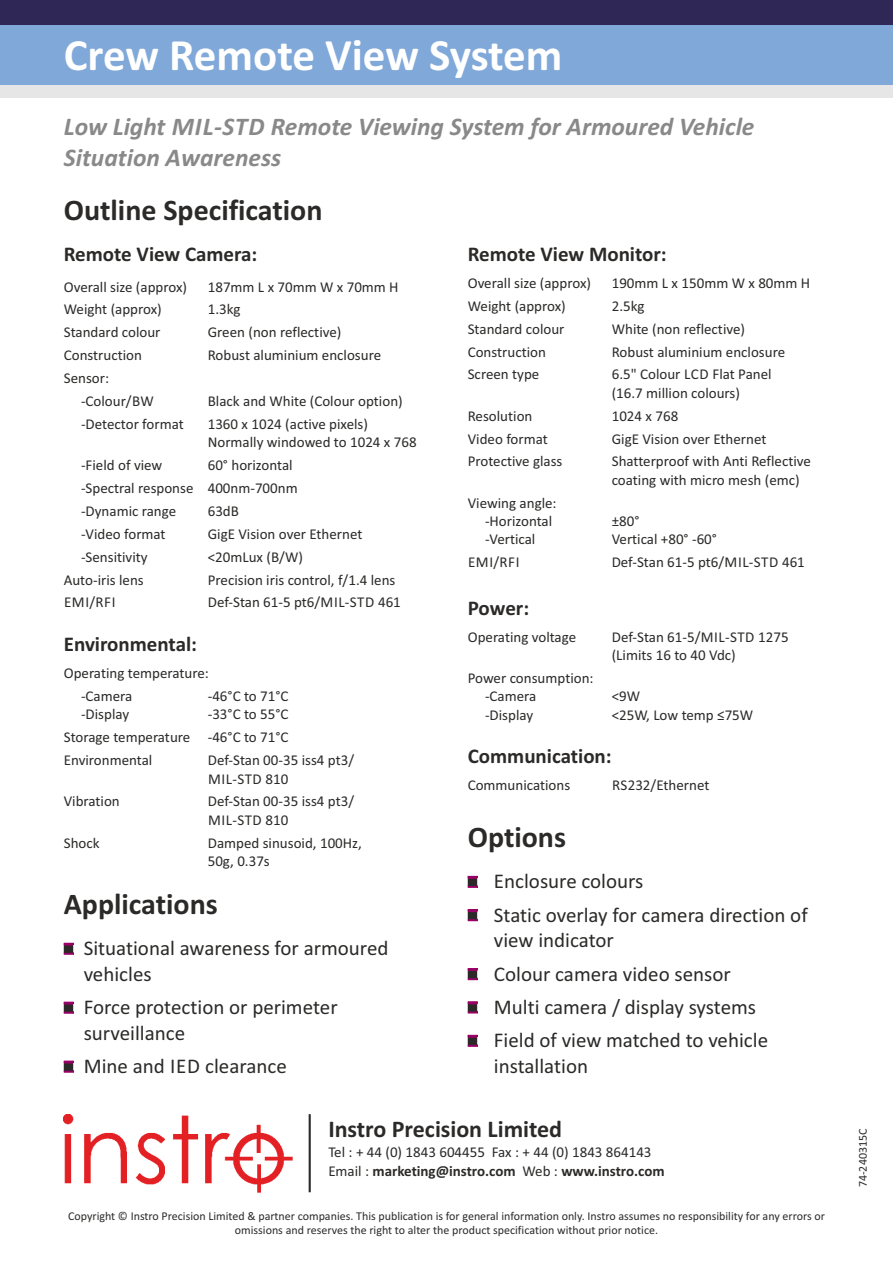
<style>
.page{position:relative;width:893px;height:1263px;background:#fff}
.page>*{position:absolute;margin:0;border:0;box-sizing:border-box;transform-origin:0 0}
.t1{font:700 45px "Calibri";letter-spacing:-.005em;color:#fff}
.t2{font:700 30px "Calibri";color:#2b2a29}
.t3{font:italic 700 25.5px/31.2px "Calibri";color:#898989}
.t4{font:700 24px "Calibri";color:#2b2a29}
.t5{font:21px/33.3px "Calibri";color:#2b2a29}
.t6{font:700 21px "Calibri";color:#2b2a29}
.t7{font:15px/18.3px "Calibri";color:#2b2a29}
.t8{font:12px/14.7px "Calibri";color:#2b2a29;text-align:center}
.s1{font-weight:700}
</style>
<div class="page">
<hr style="left:309px;top:1114px;width:2px;height:78px;background:#2b2a29">
<img style="left:64px;top:1114px;width:228px;height:78px">
<div style="left:0;top:0;width:893px;height:25px;background:#2f2756"></div>
<div style="left:0;top:25px;width:893px;height:60px;background:#80a8d9"></div>
<div style="left:0;top:85px;width:893px;height:12px;background:#e6e6e6"></div>
<h1 class="t1" style="left:64px;top:36px;width:500px">Crew Remote View System</h1>
<h3 class="t3" style="left:64px;top:113px;width:692px">Low Light MIL-STD Remote Viewing System for Armoured Vehicle<br>Situation Awareness</h3>
<h2 class="t2" style="left:64px;top:197px;width:260px">Outline Specification</h2>
<h3 class="t6" style="left:64px;top:245px;width:195px">Remote View Camera:</h3>
<p class="t7" style="left:64px;top:279px;width:125px">Overall size (approx)</p>
<p class="t7" style="left:208px;top:279px;width:192px">187mm L x 70mm W x 70mm H</p>
<p class="t7" style="left:64px;top:302px;width:100px">Weight (approx)</p>
<p class="t7" style="left:208px;top:302px;width:34px">1.3kg</p>
<p class="t7" style="left:64px;top:324px;width:98px">Standard colour</p>
<p class="t7" style="left:208px;top:324px;width:135px">Green (non reflective)</p>
<p class="t7" style="left:64px;top:347px;width:80px">Construction</p>
<p class="t7" style="left:208px;top:347px;width:175px">Robust aluminium enclosure</p>
<p class="t7" style="left:81px;top:368px;width:74px;line-height:23px;text-indent:-17px">Sensor: -Colour/BW</p>
<p class="t7" style="left:208px;top:393px;width:196px">Black and White (Colour option)</p>
<p class="t7" style="left:81px;top:416px;width:104px">-Detector format</p>
<p class="t7" style="left:208px;top:416px;width:210px">1360 x 1024 (active pixels)<br>Normally windowed to 1024 x 768</p>
<p class="t7" style="left:81px;top:457px;width:83px">-Field of view</p>
<p class="t7" style="left:81px;top:455px;width:218px;line-height:23px;text-indent:127px">60° horizontal -Spectral response 400nm-700nm -Dynamic range</p>
<p class="t7" style="left:208px;top:503px;width:33px">63dB</p>
<p class="t7" style="left:81px;top:526px;width:86px">-Video format</p>
<p class="t7" style="left:208px;top:526px;width:156px">GigE Vision over Ethernet</p>
<p class="t7" style="left:81px;top:549px;width:68px">-Sensitivity</p>
<p class="t7" style="left:208px;top:549px;width:97px">&lt;20mLux (B/W)</p>
<p class="t7" style="left:64px;top:572px;width:81px">Auto-iris lens</p>
<p class="t7" style="left:208px;top:572px;width:189px">Precision iris control, f/1.4 lens</p>
<p class="t7" style="left:64px;top:594px;width:53px">EMI/RFI</p>
<p class="t7" style="left:208px;top:594px;width:195px">Def-Stan 61-5 pt6/MIL-STD 461</p>
<h3 class="t6" style="left:64px;top:635px;width:135px">Environmental:</h3>
<p class="t7" style="left:81px;top:663px;width:129px;line-height:23px;text-indent:-17px">Operating temperature: -Camera</p>
<p class="t7" style="left:208px;top:688px;width:82px">-46°C to 71°C</p>
<p class="t7" style="left:81px;top:706px;width:50px">-Display</p>
<p class="t7" style="left:64px;top:704px;width:226px;line-height:23px;text-align:justify;text-indent:144px">-33°C to 55°C Storage temperature -46°C to 71°C Environmental</p>
<p class="t7" style="left:208px;top:752px;width:148px">Def-Stan 00-35 iss4 pt3/<br>MIL-STD 810</p>
<p class="t7" style="left:64px;top:793px;width:58px">Vibration</p>
<p class="t7" style="left:208px;top:793px;width:148px">Def-Stan 00-35 iss4 pt3/<br>MIL-STD 810</p>
<p class="t7" style="left:64px;top:835px;width:37px">Shock</p>
<p class="t7" style="left:208px;top:835px;width:156px">Damped sinusoid, 100Hz,<br>50g, 0.37s</p>
<h2 class="t2" style="left:64px;top:892px;width:156px">Applications</h2>
<h3 class="t5" style="left:84px;top:937px;width:306px;line-height:25.7px">Situational awareness for armoured vehicles</h3>
<h3 class="t5" style="left:84px;top:996px;width:255px;line-height:25.7px">Force protection or perimeter surveillance</h3>
<h3 class="t5" style="left:84px;top:1051px;width:205px">Mine and IED clearance</h3>
<h3 class="t6" style="left:468px;top:245px;width:200px">Remote View Monitor:</h3>
<p class="t7" style="left:468px;top:275px;width:125px">Overall size (approx)</p>
<p class="t7" style="left:612px;top:275px;width:200px">190mm L x 150mm W x 80mm H</p>
<p class="t7" style="left:468px;top:298px;width:100px">Weight (approx)</p>
<p class="t7" style="left:612px;top:298px;width:34px">2.5kg</p>
<p class="t7" style="left:468px;top:321px;width:98px">Standard colour</p>
<p class="t7" style="left:612px;top:321px;width:135px">White (non reflective)</p>
<p class="t7" style="left:468px;top:344px;width:80px">Construction</p>
<p class="t7" style="left:612px;top:344px;width:175px">Robust aluminium enclosure</p>
<p class="t7" style="left:468px;top:366px;width:73px">Screen type</p>
<p class="t7" style="left:612px;top:366px;width:161px">6.5" Colour LCD Flat Panel (16.7 million colours)</p>
<p class="t7" style="left:468px;top:408px;width:66px">Resolution</p>
<p class="t7" style="left:612px;top:408px;width:68px">1024 x 768</p>
<p class="t7" style="left:468px;top:431px;width:82px">Video format</p>
<p class="t7" style="left:612px;top:431px;width:156px">GigE Vision over Ethernet</p>
<p class="t7" style="left:468px;top:453px;width:96px">Protective glass</p>
<p class="t7" style="left:612px;top:453px;width:201px">Shatterproof with Anti Reflective coating with micro mesh (emc)</p>
<p class="t7" style="left:468px;top:495px;width:90px;text-align:right">Viewing angle: -Horizontal</p>
<p class="t7" style="left:612px;top:513px;width:29px">±80°</p>
<p class="t7" style="left:485px;top:531px;width:52px">-Vertical</p>
<p class="t7" style="left:612px;top:531px;width:107px">Vertical +80° -60°</p>
<p class="t7" style="left:468px;top:554px;width:53px">EMI/RFI</p>
<p class="t7" style="left:612px;top:554px;width:195px">Def-Stan 61-5 pt6/MIL-STD 461</p>
<h3 class="t6" style="left:468px;top:599px;width:63px">Power:</h3>
<p class="t7" style="left:468px;top:629px;width:110px">Operating voltage</p>
<p class="t7" style="left:612px;top:629px;width:178px">Def-Stan 61-5/MIL-STD 1275 (Limits 16 to 40 Vdc)</p>
<p class="t7" style="left:485px;top:670px;width:110px;text-indent:-17px">Power consumption: -Camera</p>
<p class="t7" style="left:612px;top:688px;width:30px">&lt;9W</p>
<p class="t7" style="left:485px;top:707px;width:50px">-Display</p>
<p class="t7" style="left:612px;top:707px;width:143px">&lt;25W, Low temp ≤75W</p>
<h3 class="t6" style="left:468px;top:747px;width:145px">Communication:</h3>
<p class="t7" style="left:468px;top:777px;width:104px">Communications</p>
<p class="t7" style="left:612px;top:777px;width:99px">RS232/Ethernet</p>
<h2 class="t2" style="left:468px;top:824px;width:100px">Options</h2>
<h3 class="t5" style="left:494px;top:866px;width:315px">Enclosure colours<br>Static overlay for camera direction of</h3>
<h3 class="t5" style="left:494px;top:925px;width:276px">view indicator<br>Colour camera video sensor<br>Multi camera / display systems<br>Field of view matched to vehicle</h3>
<h3 class="t5" style="left:494px;top:1051px;width:96px">installation</h3>
<h3 class="t4" style="left:328px;top:1119px;width:235px">Instro Precision Limited</h3>
<p class="t7" style="left:328px;top:1144px;width:338px">Tel : + 44 (0) 1843 604455 Fax : + 44 (0) 1843 864143<br>Email : <span class="s1">marketing@instro.com</span> Web : <span class="s1">www.instro.com</span></p>
<p class="t8" style="left:68px;top:1209px;width:758px">Copyright © Instro Precision Limited &amp; partner companies. This publication is for general information only. Instro assumes no responsibility for any errors or omissions and reserves the right to alter the product specification without prior notice.</p>
<p class="t8" style="left:856px;top:1187px;width:60px;rotate:-90deg">74-240315C</p>
</div>
